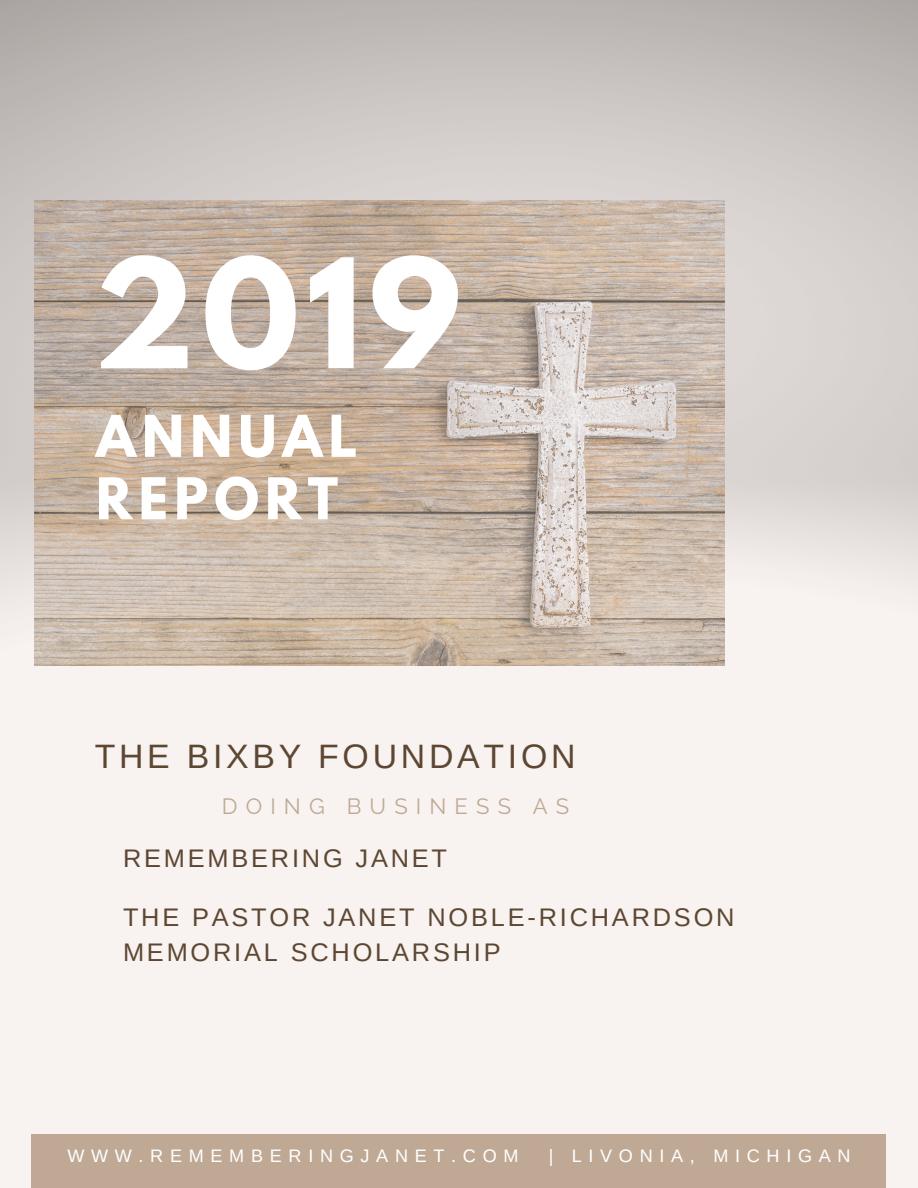
<style>
.page{position:relative;width:918px;height:1188px;background:#fff}
.page>*{position:absolute;margin:0;border:0;box-sizing:border-box;transform-origin:0 0}
.t1{font:700 134.55px "League Spartan";color:#fff}
.t2{font:700 51px "League Spartan";letter-spacing:.12em;color:#fff}
.t3{font:33.9px "Arimo";letter-spacing:.11em;color:#5d4733}
.t4{font:25.35px/35px "Arimo";letter-spacing:.11em;color:#5d4733}
.t5{font:22.05px "Raleway";letter-spacing:.37em;color:#bfa995}
.t6{font:18.15px "Arimo";letter-spacing:.37em;color:#fff}
</style>
<div class="page">
<img style="left:0;top:0;width:918px;height:1188px">
<div style="left:31px;top:1134px;width:855px;height:54px;background:#bfa995"></div>
<img style="left:35px;top:200px;width:689px;height:466px">
<p class="t1" style="left:94px;top:247px;width:369px">2019</p>
<p class="t2" style="left:96px;top:411px;width:263px">ANNUAL</p>
<p class="t2" style="left:96px;top:473px;width:244px">REPORT</p>
<p class="t3" style="left:95px;top:738px;width:482px">THE BIXBY FOUNDATION</p>
<p class="t5" style="left:222px;top:793px;width:349px">DOING BUSINESS AS</p>
<p class="t4" style="left:123px;top:841px;width:326px">REMEMBERING JANET</p>
<p class="t4" style="left:123px;top:900px;width:613px">THE PASTOR JANET NOBLE-RICHARDSON<br>MEMORIAL SCHOLARSHIP</p>
<p class="t6" style="left:67px;top:1145px;width:453px">WWW.REMEMBERINGJANET.COM</p>
<p class="t6" style="left:549px;top:1145px;width:303px">| LIVONIA, MICHIGAN</p>
</div>
